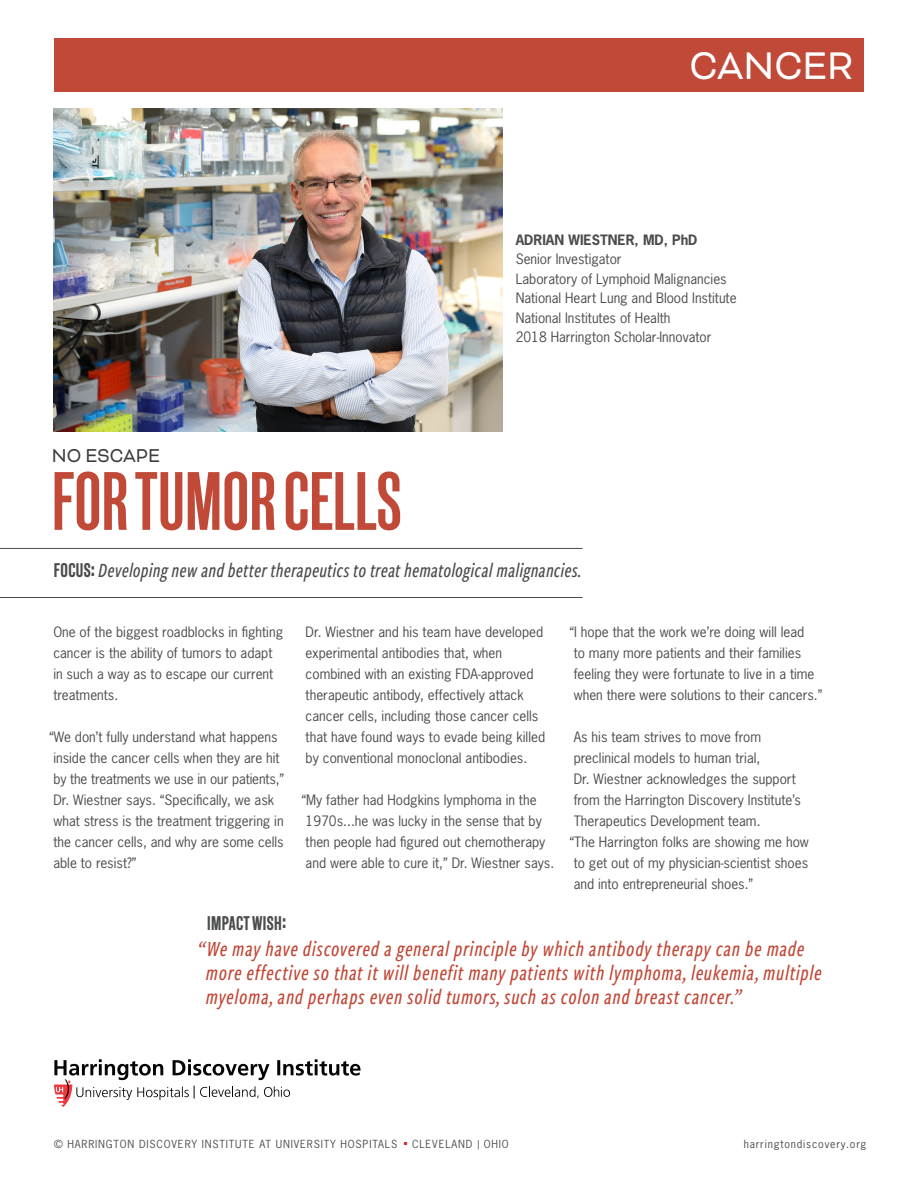
<style>
.page{position:relative;width:918px;height:1188px;background:#fff}
.page>*{position:absolute;margin:0;border:0;box-sizing:border-box;transform-origin:0 0}
.t1{font:82.5px "New Grotesk Square THREE";color:#c14938}
.t2{font:44.4px "Bicyclette";color:#fff;scale:.91 1}
.t3{font:italic 22.5px/24px "Freight Sans Cmp Pro Med";letter-spacing:.02em;color:#c14938}
.t4{font:21.45px "Bicyclette";color:#3e3e3f;scale:.91 1}
.t5{font:italic 21px "Freight Sans Cmp Pro Med";color:#4b4c4d}
.t6{font:19.8px "New Grotesk Square FOUR";letter-spacing:.02em;color:#4b4c4d;scale:.91 1}
.t7{font:13.5px/21px "News Gothic Std";color:#4b4c4d}
.t8{font:700 13.5px "News Gothic Std";color:#4b4c4d}
.t9{font:10.5px "News Gothic Std";letter-spacing:.08em;color:#4b4c4d}
.s1{font-family:"New Grotesk Square FOUR";font-style:normal;font-size:19.8px}
.s2{font-size:9px}
</style>
<div class="page">
<svg style="left:54px;top:1059px;width:307px;height:48px"></svg>
<div style="left:54px;top:38px;width:810px;height:54px;background:#c14938"></div>
<img style="left:53px;top:108px;width:450px;height:324px">
<hr style="left:0;top:548px;width:583px;height:1px;background:#4b4c4d">
<hr style="left:0;top:597px;width:583px;height:1px;background:#4b4c4d">
<p class="t2" style="left:689px;top:40px;width:181px">CANCER</p>
<p class="t8" style="left:516px;top:231px;width:183px">ADRIAN WIESTNER, MD, PhD</p>
<p class="t7" style="left:516px;top:249px;width:107px">Senior Investigator</p>
<p class="t7" style="left:516px;top:268px;width:213px">Laboratory of Lymphoid Malignancies</p>
<p class="t7" style="left:516px;top:288px;width:222px">National Heart Lung and Blood Institute</p>
<p class="t7" style="left:516px;top:307px;width:156px">National Institutes of Health</p>
<p class="t7" style="left:516px;top:327px;width:197px">2018 Harrington Scholar-Innovator</p>
<p class="t4" style="left:52px;top:443px;width:120px">NO ESCAPE</p>
<p class="t1" style="left:52px;top:453px;width:351px">FOR TUMOR CELLS</p>
<p class="t5" style="left:54px;top:556px;width:529px"><span class="s1">FOCUS:</span> Developing new and better therapeutics to treat hematological malignancies.</p>
<p class="t7" style="left:53px;top:621px;width:231px">One of the biggest roadblocks in fighting cancer is the ability of tumors to adapt in such a way as to escape our current treatments.</p>
<p class="t7" style="left:53px;top:726px;width:232px;text-indent:-4px">“We don’t fully understand what happens inside the cancer cells when they are hit by the treatments we use in our patients,” Dr. Wiestner says. “Specifically, we ask what stress is the treatment triggering in the cancer cells, and why are some cells able to resist?”</p>
<p class="t7" style="left:306px;top:621px;width:241px">Dr. Wiestner and his team have developed experimental antibodies that, when combined with an existing FDA-approved therapeutic antibody, effectively attack cancer cells, including those cancer cells that have found ways to evade being killed by conventional monoclonal antibodies.</p>
<p class="t7" style="left:306px;top:789px;width:250px;text-indent:-4px">“My father had Hodgkins lymphoma in the 1970s...he was lucky in the sense that by then people had figured out chemotherapy and were able to cure it,” Dr. Wiestner says.</p>
<p class="t6" style="left:207px;top:911px;width:88px">IMPACT WISH:</p>
<p class="t7" style="left:574px;top:621px;width:250px;text-indent:-4px">“I hope that the work we’re doing will lead<br>to many more patients and their families feeling they were fortunate to live in a time when there were solutions to their cancers.”</p>
<p class="t7" style="left:574px;top:726px;width:189px">As his team strives to move from</p>
<p class="t7" style="left:574px;top:747px;width:188px">preclinical models to human trial,</p>
<p class="t7" style="left:574px;top:768px;width:224px">Dr. Wiestner acknowledges the support</p>
<p class="t7" style="left:574px;top:789px;width:229px">from the Harrington Discovery Institute’s</p>
<p class="t7" style="left:574px;top:810px;width:188px">Therapeutics Development team.</p>
<p class="t7" style="left:570px;top:831px;width:241px">“The Harrington folks are showing me how</p>
<p class="t7" style="left:574px;top:852px;width:236px">to get out of my physician-scientist shoes</p>
<p class="t7" style="left:574px;top:873px;width:181px">and into entrepreneurial shoes.”</p>
<p class="t3" style="left:206px;top:936px;width:618px;text-indent:-8px">“We may have discovered a general principle by which antibody therapy can be made more effective so that it will benefit many patients with lymphoma, leukemia, multiple myeloma, and perhaps even solid tumors, such as colon and breast cancer.”</p>
<p class="t9" style="left:54px;top:1138px;width:345px">© HARRINGTON DISCOVERY INSTITUTE AT UNIVERSITY HOSPITALS</p>
<p class="t9" style="left:412px;top:1138px;width:98px">CLEVELAND <span class="s2">|</span> OHIO</p>
<p class="t9" style="left:744px;top:1138px;width:124px">harringtondiscovery.org</p>
</div>
